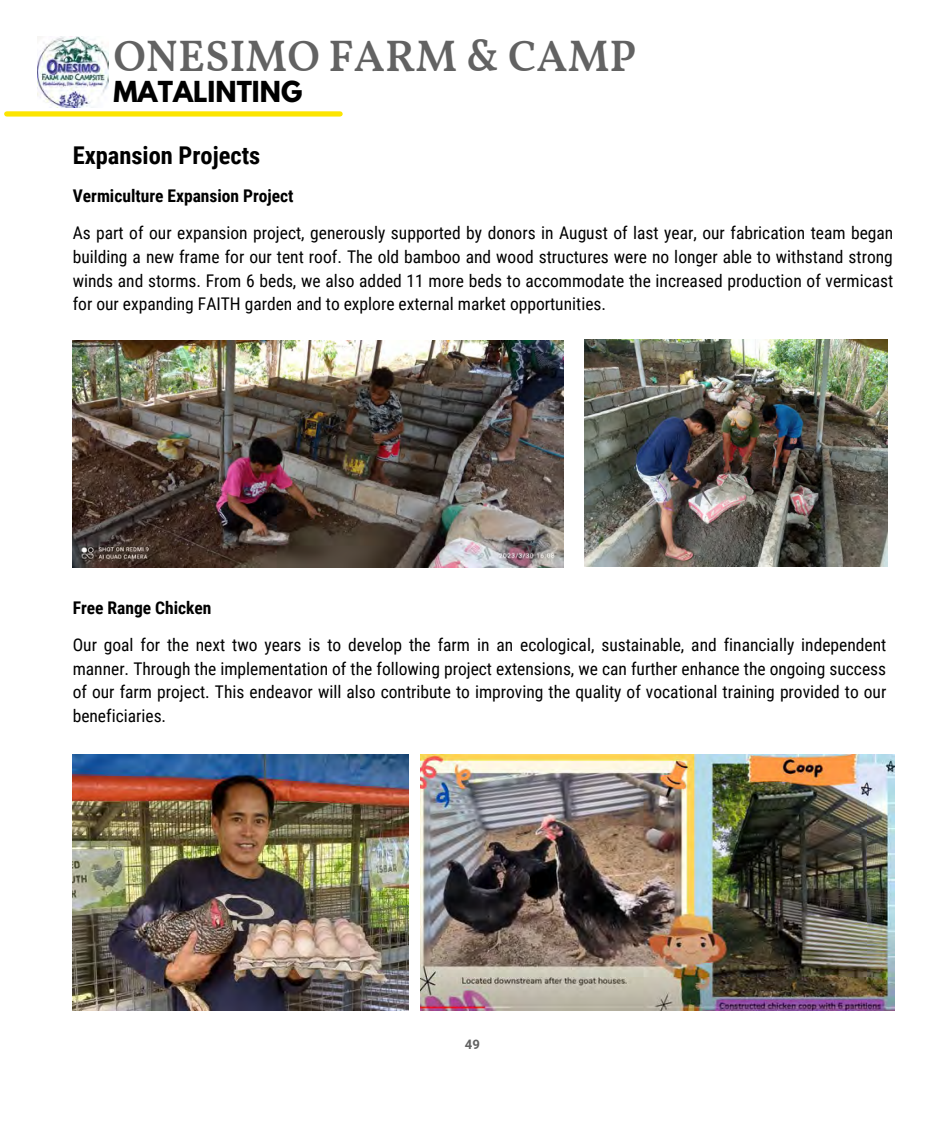
<style>
.page{position:relative;width:945px;height:1134px;background:#fff}
.page>*{position:absolute;margin:0;border:0;box-sizing:border-box;transform-origin:0 0}
.t1{font:600 43.93px "Vollkorn";color:#626262}
.t2{font:700 25.55px "League Spartan";color:#000}
.t3{font:700 24.5px "Roboto Condensed";color:#000}
.t4{font:17.5px/23.6px "Roboto Condensed";color:#000;text-align:justify}
.t5{font:700 17.5px "Roboto Condensed";color:#000}
.t6{font:700 13.12px "Roboto";color:#626262}
</style>
<div class="page">
<div style="left:7px;top:111px;width:333px;height:6px;background:#fce501"></div>
<img style="left:73px;top:341px;width:491px;height:227px">
<img style="left:585px;top:340px;width:303px;height:227px">
<img style="left:37px;top:37px;width:71px;height:71px">
<img style="left:421px;top:755px;width:474px;height:256px">
<img style="left:73px;top:755px;width:336px;height:256px">
<p class="t1" style="left:113px;top:38px;width:524px">ONESIMO FARM &amp; CAMP</p>
<p class="t2" style="left:113px;top:79px;width:190px">MATALINTING</p>
<p class="t3" style="left:73px;top:141px;width:189px">Expansion Projects</p>
<p class="t5" style="left:73px;top:186px;width:222px">Vermiculture Expansion Project</p>
<p class="t4" style="left:73px;top:222px;width:822px">As part of our expansion project, generously supported by donors in August of last year, our fabrication team began building a new frame for our tent roof. The old bamboo and wood structures were no longer able to withstand strong winds and storms. From 6 beds, we also added 11 more beds to accommodate the increased production of vermicast for our expanding FAITH garden and to explore external market opportunities.</p>
<p class="t5" style="left:73px;top:598px;width:140px">Free Range Chicken</p>
<p class="t4" style="left:73px;top:633px;width:815px">Our goal for the next two years is to develop the farm in an ecological, sustainable, and financially independent manner. Through the implementation of the following project extensions, we can further enhance the ongoing success of our farm project. This endeavor will also contribute to improving the quality of vocational training provided to our beneficiaries.</p>
<p class="t6" style="left:465px;top:1037px;width:17px">49</p>
</div>
